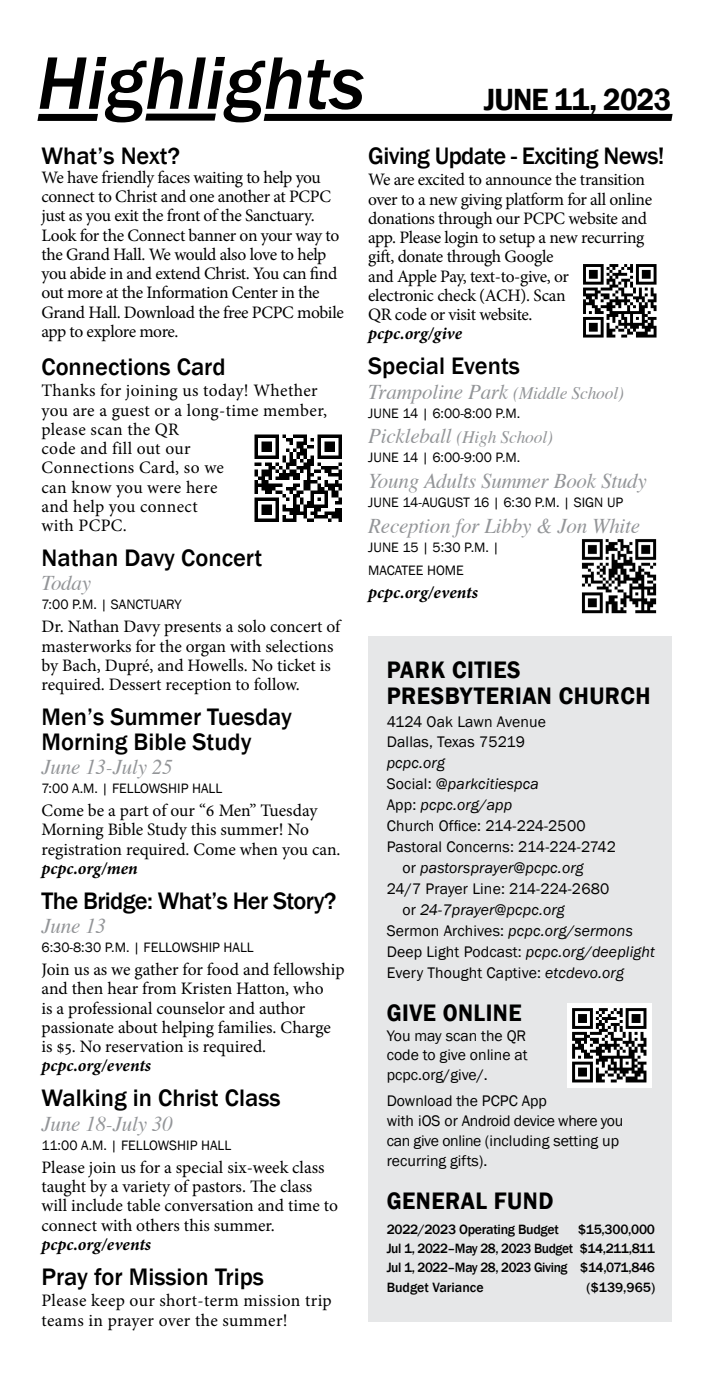
<style>
.page{position:relative;width:714px;height:1386px;background:#fff}
.page>*{position:absolute;margin:0;border:0;box-sizing:border-box;transform-origin:0 0}
.t1{font:italic 500 77px "Franklin Gothic";color:#000}
.t2{font:600 31.5px "Franklin Gothic";letter-spacing:-.025em;color:#000;scale:.95 1}
.t3{font:500 24.5px/24.5px "Franklin Gothic";color:#000}
.t4{font:500 24.5px "Franklin Gothic";letter-spacing:-.025em;color:#000}
.t5{font:600 24.5px/26.2px "Franklin Gothic";letter-spacing:.02em;color:#000;scale:.95 1}
.t6{font:italic 21px "Times";letter-spacing:-.01em;color:#939598}
.t7{font:17.5px/19.2px "Minion Pro";letter-spacing:-.01em;color:#000}
.t8{font:17.5px/19.2px "Minion Pro";letter-spacing:.015em;color:#000}
.t9{font:italic 700 17.5px "Minion Pro";color:#000}
.t10{font:17.5px/19.2px "Minion Pro";letter-spacing:.02em;color:#000}
.t11{font:italic 17.5px "Times";letter-spacing:-.01em;color:#939598}
.t12{font:15.75px/19.9px "Franklin Gothic";color:#000}
.t13{font:italic 15.75px "Franklin Gothic";letter-spacing:.01em;color:#000}
.t14{font:14px/22.8px "Franklin Gothic";color:#000}
.t15{font:500 13.83px/19.2px "Franklin Gothic";letter-spacing:-.02em;color:#000;text-align:justify}
.s1{font-size:17.5px}
.s2{font-size:21px}
.s3{font-style:normal}
.s4{font-style:italic}
</style>
<div class="page">
<div style="left:368px;top:637px;width:303px;height:685px;background:#e6e7e8"></div>
<img style="left:254px;top:434px;width:88px;height:88px">
<div style="left:38px;top:114px;width:59px;height:7px;background:#000"></div>
<div style="left:146px;top:114px;width:69px;height:7px;background:#000"></div>
<div style="left:264px;top:114px;width:408px;height:7px;background:#000"></div>
<img style="left:583px;top:264px;width:74px;height:74px">
<img style="left:581px;top:539px;width:76px;height:75px">
<img style="left:568px;top:1003px;width:84px;height:84px">
<h1 class="t1" style="left:37px;top:36px;width:329px">Highlights</h1>
<h3 class="t3" style="left:41px;top:143px;width:140px">What’s Next?</h3>
<p class="t7" style="left:41px;top:168px;width:304px">We have friendly faces waiting to help you connect to Christ and one another at PCPC just as you exit the front of the Sanctuary.<br>Look for the Connect banner on your way to the Grand Hall. We would also love to help you abide in and extend Christ. You can find out more at the Information Center in the Grand Hall. Download the free PCPC mobile app to explore more.</p>
<h3 class="t3" style="left:41px;top:354px;width:186px">Connections Card</h3>
<p class="t8" style="left:41px;top:381px;width:287px">Thanks for joining us today! Whether you are a guest or a long-time member, please scan the QR<br>code and fill out our<br>Connections Card, so we<br>can know you were here<br>and help you connect<br>with PCPC.</p>
<h3 class="t3" style="left:41px;top:546px;width:222px">Nathan Davy Concert</h3>
<p class="t6" style="left:41px;top:565px;width:51px">Today</p>
<p class="t14" style="left:41px;top:594px;width:142px">7:00 P.M. | SANCTUARY</p>
<p class="t7" style="left:41px;top:617px;width:300px">Dr. Nathan Davy presents a solo concert of masterworks for the organ with selections by Bach, Dupré, and Howells. No ticket is required. Dessert reception to follow.</p>
<h3 class="t3" style="left:41px;top:705px;width:252px">Men’s Summer Tuesday<br>Morning Bible Study</h3>
<p class="t6" style="left:41px;top:749px;width:133px">June 13-July 25</p>
<p class="t14" style="left:41px;top:777px;width:182px">7:00 A.M. | FELLOWSHIP HALL</p>
<p class="t7" style="left:41px;top:801px;width:301px">Come be a part of our “6 Men” Tuesday<br>Morning Bible Study this summer! No registration required. Come when you can.</p>
<p class="t9" style="left:41px;top:856px;width:98px">pcpc.org/men</p>
<h3 class="t4" style="left:41px;top:885px;width:296px">The Bridge: What’s Her Story?</h3>
<p class="t6" style="left:41px;top:908px;width:66px">June 13</p>
<p class="t14" style="left:41px;top:936px;width:214px">6:30-8:30 P.M. | FELLOWSHIP HALL</p>
<p class="t7" style="left:41px;top:960px;width:305px">Join us as we gather for food and fellowship and then hear from Kristen Hatton, who<br>is a professional counselor and author passionate about helping families. Charge is $5. No reservation is required.</p>
<p class="t9" style="left:41px;top:1053px;width:111px">pcpc.org/events</p>
<h3 class="t3" style="left:41px;top:1086px;width:241px">Walking in Christ Class</h3>
<p class="t6" style="left:41px;top:1105px;width:133px">June 18-July 30</p>
<p class="t14" style="left:41px;top:1134px;width:191px">11:00 A.M. | FELLOWSHIP HALL</p>
<p class="t7" style="left:41px;top:1158px;width:298px">Please join us for a special six-week class taught by a variety of pastors. The class will include table conversation and time to connect with others this summer.</p>
<p class="t9" style="left:41px;top:1232px;width:111px">pcpc.org/events</p>
<h3 class="t3" style="left:41px;top:1265px;width:224px">Pray for Mission Trips</h3>
<p class="t10" style="left:41px;top:1291px;width:292px">Please keep our short-term mission trip teams in prayer over the summer!</p>
<h2 class="t2" style="left:484px;top:80px;width:199px">JUNE 11, 2023</h2>
<h3 class="t4" style="left:368px;top:140px;width:298px">Giving Update - Exciting News!</h3>
<p class="t7" style="left:368px;top:170px;width:285px">We are excited to announce the transition over to a new giving platform for all online donations through our PCPC website and app. Please login to setup a new recurring gift, donate through Google<br>and Apple Pay, text-to-give, or<br>electronic check (ACH). Scan<br>QR code or visit website.</p>
<p class="t9" style="left:368px;top:321px;width:95px">pcpc.org/give</p>
<h3 class="t3" style="left:368px;top:354px;width:153px">Special Events</h3>
<p class="t6" style="left:368px;top:373px;width:257px">Trampoline Park <span class="s1">(Middle School)</span></p>
<p class="t14" style="left:368px;top:402px;width:154px">JUNE 14 | 6:00-8:00 P.M.</p>
<p class="t11" style="left:368px;top:422px;width:186px"><span class="s2">Pickleball</span> (High School)</p>
<p class="t14" style="left:368px;top:447px;width:154px">JUNE 14 | 6:00-9:00 P.M.</p>
<p class="t6" style="left:368px;top:463px;width:280px">Young Adults Summer Book Study</p>
<p class="t14" style="left:368px;top:491px;width:257px">JUNE 14-AUGUST 16 | 6:30 P.M. | SIGN UP</p>
<p class="t6" style="left:368px;top:507px;width:273px">Reception for Libby &amp; Jon White</p>
<p class="t14" style="left:368px;top:536px;width:133px">JUNE 15 | 5:30 P.M. |<br>MACATEE HOME</p>
<p class="t9" style="left:368px;top:580px;width:111px">pcpc.org/events</p>
<h3 class="t5" style="left:387px;top:657px;width:279px">PARK CITIES<br>PRESBYTERIAN CHURCH</h3>
<p class="t12" style="left:387px;top:712px;width:161px">4124 Oak Lawn Avenue<br>Dallas, Texas 75219</p>
<p class="t13" style="left:387px;top:753px;width:60px">pcpc.org</p>
<p class="t13" style="left:387px;top:774px;width:154px"><span class="s3">Social:</span> @parkcitiespca</p>
<p class="t13" style="left:387px;top:795px;width:127px"><span class="s3">App:</span> pcpc.org/app</p>
<p class="t12" style="left:387px;top:816px;width:200px">Church Office: 214-224-2500</p>
<p class="t12" style="left:387px;top:837px;width:231px">Pastoral Concerns: 214-224-2742</p>
<p class="t13" style="left:402px;top:858px;width:183px"><span class="s3">or</span> pastorsprayer@pcpc.org</p>
<p class="t12" style="left:387px;top:879px;width:224px">24/7 Prayer Line: 214-224-2680</p>
<p class="t13" style="left:402px;top:900px;width:164px"><span class="s3">or</span> 24-7prayer@pcpc.org</p>
<p class="t13" style="left:387px;top:921px;width:248px"><span class="s3">Sermon Archives:</span> pcpc.org/sermons</p>
<p class="t13" style="left:387px;top:942px;width:270px"><span class="s3">Deep Light Podcast:</span> pcpc.org/deeplight</p>
<p class="t12" style="left:387px;top:963px;width:239px">Every Thought Captive: <span class="s4">etcdevo.org</span></p>
<h3 class="t5" style="left:387px;top:1000px;width:144px">GIVE ONLINE</h3>
<p class="t12" style="left:387px;top:1026px;width:143px;text-align:justify">You may scan the QR code to give online at pcpc.org/give/.</p>
<p class="t12" style="left:387px;top:1091px;width:238px">Download the PCPC App<br>with iOS or Android device where you can give online (including setting up recurring gifts).</p>
<h3 class="t5" style="left:387px;top:1188px;width:177px">GENERAL FUND</h3>
<p class="t15" style="left:387px;top:1220px;width:174px">2022/2023 Operating Budget</p>
<p class="t15" style="left:387px;top:1220px;width:270px;text-indent:191px">$15,300,000<br>Jul 1, 2022–May 28, 2023 Budget $14,211,811<br>Jul 1, 2022–May 28, 2023 Giving $14,071,846<br>Budget Variance</p>
<p class="t15" style="left:587px;top:1278px;width:70px">($139,965)</p>
</div>
